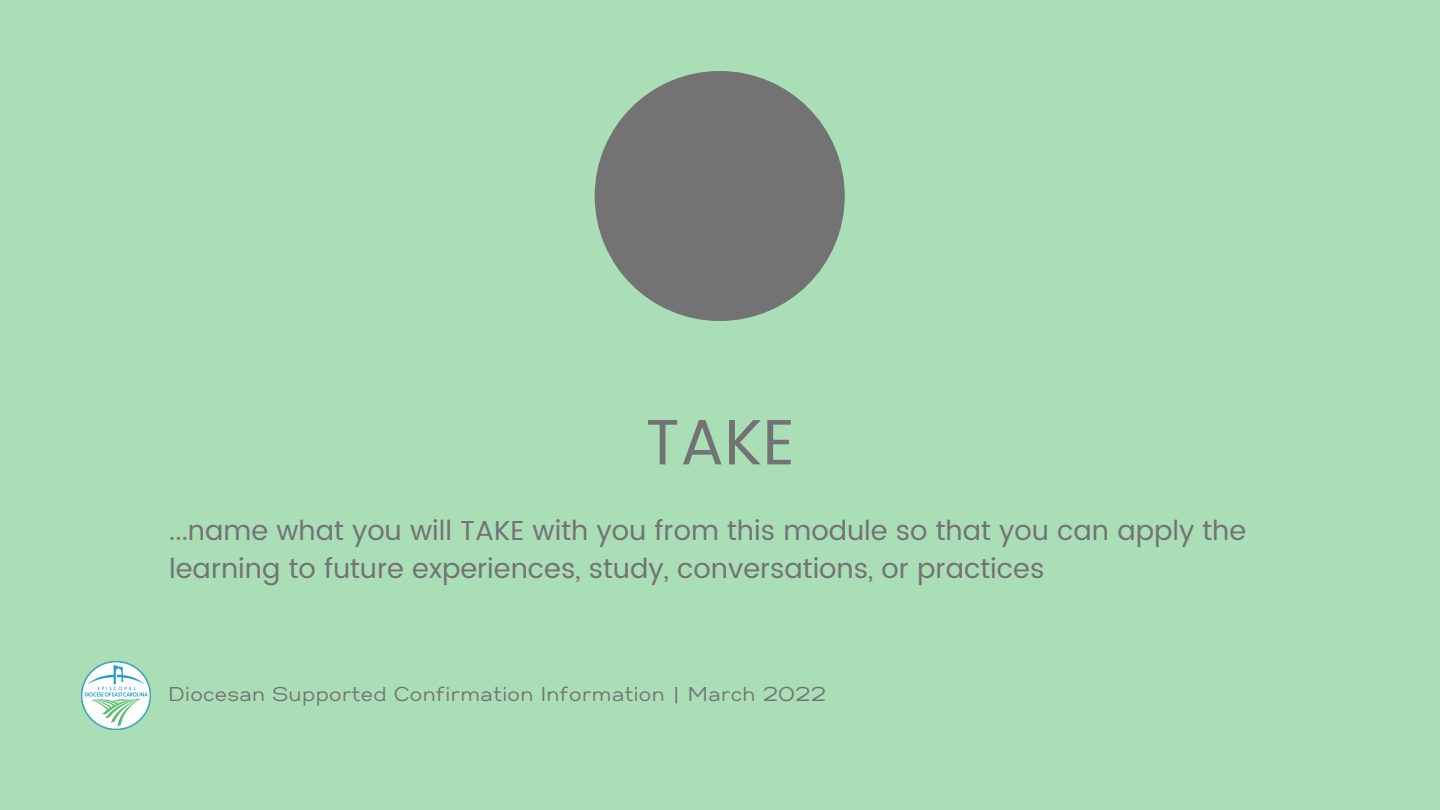
<style>
.page{position:relative;width:1440px;height:810px;background:#aadeb7}
.page>*{position:absolute;margin:0;border:0;box-sizing:border-box;transform-origin:0 0}
.t1{font:64px "Poppins";color:#737373}
.t2{font:27.4px/38.2px "Poppins";color:#737373}
.t3{font:20px "Gabriel Sans";letter-spacing:.02em;color:#737373}
</style>
<div class="page">
<div style="left:595px;top:71px;width:250px;height:250px;background:#737373;border-radius:50%"></div>
<img style="left:81px;top:662px;width:70px;height:67px">
<h1 class="t1" style="left:645px;top:405px;width:151px">TAKE</h1>
<p class="t2" style="left:169px;top:511px;width:1078px">...name what you will TAKE with you from this module so that you can apply the learning to future experiences, study, conversations, or practices</p>
<p class="t3" style="left:169px;top:685px;width:658px">Diocesan Supported Confirmation Information | March 2022</p>
</div>
